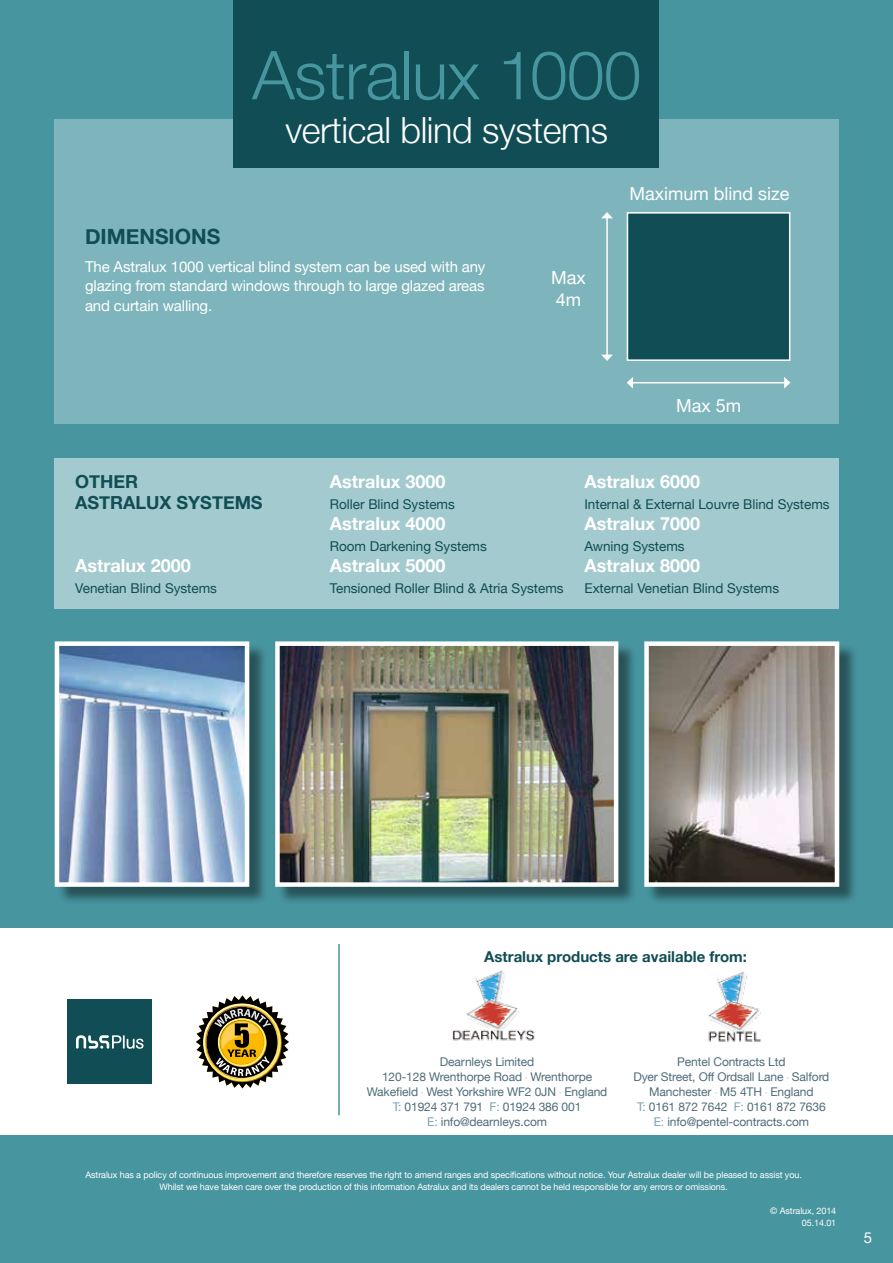
<style>
.page{position:relative;width:893px;height:1263px;background:#fff}
.page>*{position:absolute;margin:0;border:0;box-sizing:border-box;transform-origin:0 0}
.t1{font:300 67.5px "Helvetica Neue";letter-spacing:-.01em;color:#47959f}
.t2{font:300 36px "Helvetica Neue";letter-spacing:-.01em;color:#fff}
.t3{font:700 21px "Helvetica Neue";color:#104d54}
.t4{font:700 18px "Helvetica Neue";color:#fff}
.t5{font:18px/22.5px "Helvetica Neue";color:#fff}
.t6{font:700 18px/20.2px "Helvetica Neue";color:#104d54}
.t7{font:15px/19.5px "Helvetica Neue";letter-spacing:-.01em;color:#fff;text-align:justify}
.t8{font:700 15px "Helvetica Neue";color:#104d54}
.t9{font:13.5px "Helvetica Neue";color:#104d54}
.t10{font:12px/15px "Helvetica Neue";letter-spacing:-.01em;color:#4f6c7a;text-align:center}
.t11{font:9px/12px "Helvetica Neue";letter-spacing:-.01em;color:#fff;text-align:center}
.s1{font-size:6px;color:#bbc9d2}
.s2{color:#7ca1b7}
</style>
<div class="page">
<div style="left:0;top:0;width:893px;height:927px;background:#47959f"></div>
<div style="left:54px;top:119px;width:785px;height:304px;background:#7eb5bc"></div>
<div style="left:233px;top:0;width:425px;height:167px;background:#104d54"></div>
<div style="left:277px;top:644px;width:360px;height:261px;background:#000;opacity:.45"></div>
<img style="left:280px;top:646px;width:333px;height:236px">
<div style="left:275px;top:641px;width:343px;height:246px;border:4px solid #fff"></div>
<div style="left:647px;top:644px;width:211px;height:261px;background:#000;opacity:.45"></div>
<img style="left:649px;top:646px;width:185px;height:236px">
<div style="left:644px;top:641px;width:195px;height:246px;border:4px solid #fff"></div>
<div style="left:57px;top:644px;width:211px;height:261px;background:#000;opacity:.45"></div>
<img style="left:60px;top:646px;width:184px;height:236px">
<div style="left:55px;top:641px;width:194px;height:246px;border:4px solid #fff"></div>
<div style="left:627px;top:212px;width:163px;height:149px;background:#104d54;border:2px solid #fff"></div>
<hr style="left:632px;top:382px;width:153px;height:1px;background:#fff">
<svg style="left:627px;top:377px;width:6px;height:12px"></svg>
<svg style="left:784px;top:377px;width:6px;height:12px"></svg>
<hr style="left:606px;top:218px;width:2px;height:137px;background:#fff">
<svg style="left:601px;top:212px;width:12px;height:6px"></svg>
<svg style="left:601px;top:355px;width:12px;height:6px"></svg>
<div style="left:54px;top:458px;width:785px;height:150px;background:#a3cacf"></div>
<div style="left:0;top:1135px;width:893px;height:128px;background:#47959f"></div>
<hr style="left:338px;top:944px;width:2px;height:171px;background:#47959f">
<svg style="left:196px;top:995px;width:93px;height:93px"></svg>
<div style="left:68px;top:1000px;width:84px;height:84px;background:#104d54"></div>
<svg style="left:76px;top:1035px;width:68px;height:14px"></svg>
<img style="left:707px;top:971px;width:54px;height:71px">
<img style="left:452px;top:970px;width:83px;height:71px">
<h1 class="t1" style="left:252px;top:21px;width:391px">Astralux 1000</h1>
<h2 class="t2" style="left:286px;top:101px;width:324px">vertical blind systems</h2>
<h3 class="t3" style="left:85px;top:220px;width:137px">DIMENSIONS</h3>
<h3 class="t7" style="left:85px;top:257px;width:402px">The Astralux 1000 vertical blind system can be used with any glazing from standard windows through to large glazed areas and curtain walling.</h3>
<h3 class="t5" style="left:551px;top:267px;width:36px">Max<br>4m</h3>
<h3 class="t5" style="left:629px;top:183px;width:162px">Maximum blind size</h3>
<h3 class="t5" style="left:676px;top:396px;width:67px">Max 5m</h3>
<h3 class="t6" style="left:75px;top:472px;width:189px">OTHER<br>ASTRALUX SYSTEMS</h3>
<h3 class="t4" style="left:75px;top:551px;width:117px">Astralux 2000</h3>
<h3 class="t9" style="left:75px;top:578px;width:143px">Venetian Blind Systems</h3>
<h3 class="t4" style="left:330px;top:468px;width:117px">Astralux 3000</h3>
<h3 class="t9" style="left:330px;top:495px;width:127px">Roller Blind Systems</h3>
<h3 class="t4" style="left:330px;top:510px;width:117px">Astralux 4000</h3>
<h3 class="t9" style="left:330px;top:537px;width:159px">Room Darkening Systems</h3>
<h3 class="t4" style="left:330px;top:552px;width:117px">Astralux 5000</h3>
<h3 class="t9" style="left:330px;top:579px;width:235px">Tensioned Roller Blind &amp; Atria Systems</h3>
<h3 class="t4" style="left:584px;top:468px;width:117px">Astralux 6000</h3>
<h3 class="t9" style="left:584px;top:495px;width:247px">Internal &amp; External Louvre Blind Systems</h3>
<h3 class="t4" style="left:584px;top:510px;width:117px">Astralux 7000</h3>
<h3 class="t9" style="left:584px;top:537px;width:102px">Awning Systems</h3>
<h3 class="t4" style="left:584px;top:552px;width:117px">Astralux 8000</h3>
<h3 class="t9" style="left:584px;top:579px;width:196px">External Venetian Blind Systems</h3>
<h3 class="t8" style="left:484px;top:944px;width:264px">Astralux products are available from:</h3>
<h3 class="t10" style="left:367px;top:1055px;width:242px">Dearnleys Limited<br>120-128 Wrenthorpe Road <span class="s1">•</span> Wrenthorpe<br>Wakefield <span class="s1">•</span> West Yorkshire WF2 0JN <span class="s1">•</span> England<br><span class="s2">T:</span> 01924 371 791 <span class="s2">F:</span> 01924 386 001<br><span class="s2">E:</span> info@dearnleys.com</h3>
<h3 class="t10" style="left:633px;top:1055px;width:198px">Pentel Contracts Ltd<br>Dyer Street, Off Ordsall Lane <span class="s1">•</span> Salford<br>Manchester <span class="s1">•</span> M5 4TH <span class="s1">•</span> England<br><span class="s2">T:</span> 0161 872 7642 <span class="s2">F:</span> 0161 872 7636<br><span class="s2">E:</span> info@pentel-contracts.com</h3>
<p class="t11" style="left:85px;top:1169px;width:718px">Astralux has a policy of continuous improvement and therefore reserves the right to amend ranges and specifications without notice. Your Astralux dealer will be pleased to assist you.<br>Whilst we have taken care over the production of this information Astralux and its dealers cannot be held responsible for any errors or omissions.</p>
<p class="t11" style="left:770px;top:1205px;width:68px;text-align:right">© Astralux, 2014<br>05.14.01</p>
<h3 class="t7" style="left:864px;top:1229px;width:10px">5</h3>
</div>
